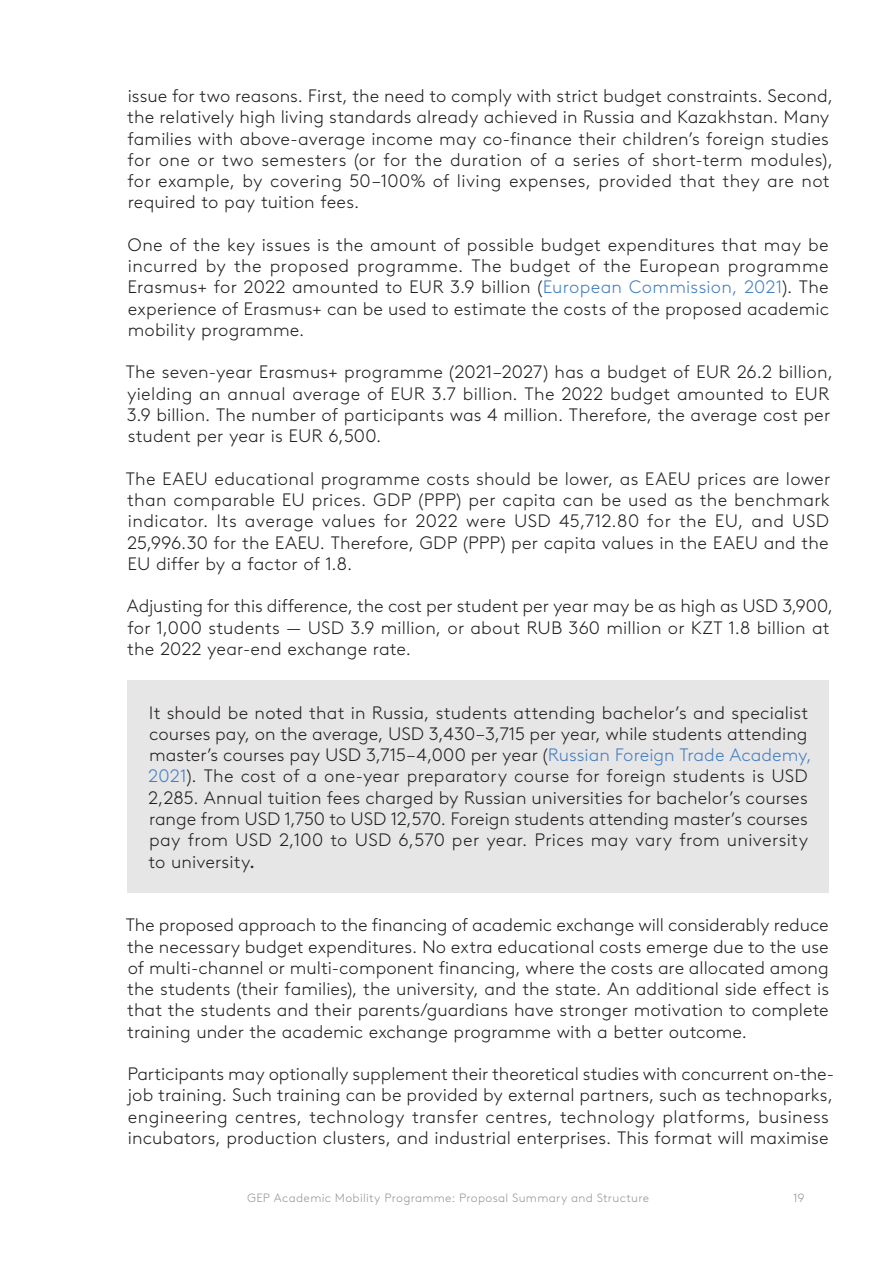
<style>
.page{position:relative;width:893px;height:1263px;background:#fff}
.page>*{position:absolute;margin:0;border:0;box-sizing:border-box;transform-origin:0 0}
.Text-RU-12pt_EN{font:300 18px/21.3px "Brown LL Cyr";letter-spacing:.005em;color:#231f20}
.Vrezka_text-12pt{font:300 18px/21.3px "Brown LL Cyr";letter-spacing:.005em;color:#231f20}
.t1{font:300 12px "Brown LL Cyr";letter-spacing:.025em;color:#939598}
.s1{color:#437ec1}
.s2{font-weight:400}
</style>
<div class="page">
<div style="left:128px;top:680px;width:701px;height:213px;background:#e7e6e7"></div>
<p class="Text-RU-12pt_EN" style="left:127px;top:85px;width:707px">issue for two reasons. First, the need to comply with strict budget constraints. Second, the relatively high living standards already achieved in Russia and Kazakhstan. Many families with above-average income may co-finance their children’s foreign studies for one or two semesters (or for the duration of a series of short-term modules), for example, by covering 50–100% of living expenses, provided that they are not required to pay tuition fees.</p>
<p class="Text-RU-12pt_EN" style="left:128px;top:234px;width:703px;text-align:justify">One of the key issues is the amount of possible budget expenditures that may be incurred by the proposed programme. The budget of the European programme Erasmus+ for 2022 amounted to EUR 3.9 billion (<span class="s1">European Commission, 2021</span>). The experience of Erasmus+ can be used to estimate the costs of the proposed academic mobility programme.</p>
<p class="Text-RU-12pt_EN" style="left:126px;top:362px;width:709px">The seven-year Erasmus+ programme (2021–2027) has a budget of EUR 26.2 billion, yielding an annual average of EUR 3.7 billion. The 2022 budget amounted to EUR 3.9 billion. The number of participants was 4 million. Therefore, the average cost per student per year is EUR 6,500.</p>
<p class="Text-RU-12pt_EN" style="left:126px;top:468px;width:706px;text-align:justify">The EAEU educational programme costs should be lower, as EAEU prices are lower than comparable EU prices. GDP (PPP) per capita can be used as the benchmark indicator. Its average values for 2022 were USD 45,712.80 for the EU, and USD 25,996.30 for the EAEU. Therefore, GDP (PPP) per capita values in the EAEU and the EU differ by a factor of 1.8.</p>
<p class="Text-RU-12pt_EN" style="left:127px;top:595px;width:708px">Adjusting for this difference, the cost per student per year may be as high as USD 3,900, for 1,000 students — USD 3.9 million, or about RUB 360 million or KZT 1.8 billion at the 2022 year-end exchange rate.</p>
<p class="Vrezka_text-12pt" style="left:148px;top:702px;width:665px">It should be noted that in Russia, students attending bachelor’s and specialist courses pay, on the average, USD 3,430–3,715 per year, while students attending master’s courses pay USD 3,715–4,000 per year (<span class="s1">Russian Foreign Trade Academy, 2021</span>). The cost of a one-year preparatory course for foreign students is USD 2,285. Annual tuition fees charged by Russian universities for bachelor’s courses range from USD 1,750 to USD 12,570. Foreign students attending master’s courses pay from USD 2,100 to USD 6,570 per year. Prices may vary from university to university<span class="s2">.</span></p>
<p class="Text-RU-12pt_EN" style="left:126px;top:914px;width:705px;text-align:justify">The proposed approach to the financing of academic exchange will considerably reduce the necessary budget expenditures. No extra educational costs emerge due to the use of multi-channel or multi-component financing, where the costs are allocated among the students (their families), the university, and the state. An additional side effect is that the students and their parents/guardians have stronger motivation to complete training under the academic exchange programme with a better outcome.</p>
<p class="Text-RU-12pt_EN" style="left:128px;top:1063px;width:708px">Participants may optionally supplement their theoretical studies with concurrent on-the&shy;job training. Such training can be provided by external partners, such as technoparks, engineering centres, technology transfer centres, technology platforms, business incubators, production clusters, and industrial enterprises. This format will maximise</p>
<p class="t1" style="left:247px;top:1191px;width:404px">GEP Academic Mobility Programme: Proposal Summary and Structure</p>
<p class="t1" style="left:793px;top:1191px;width:12px">19</p>
</div>
